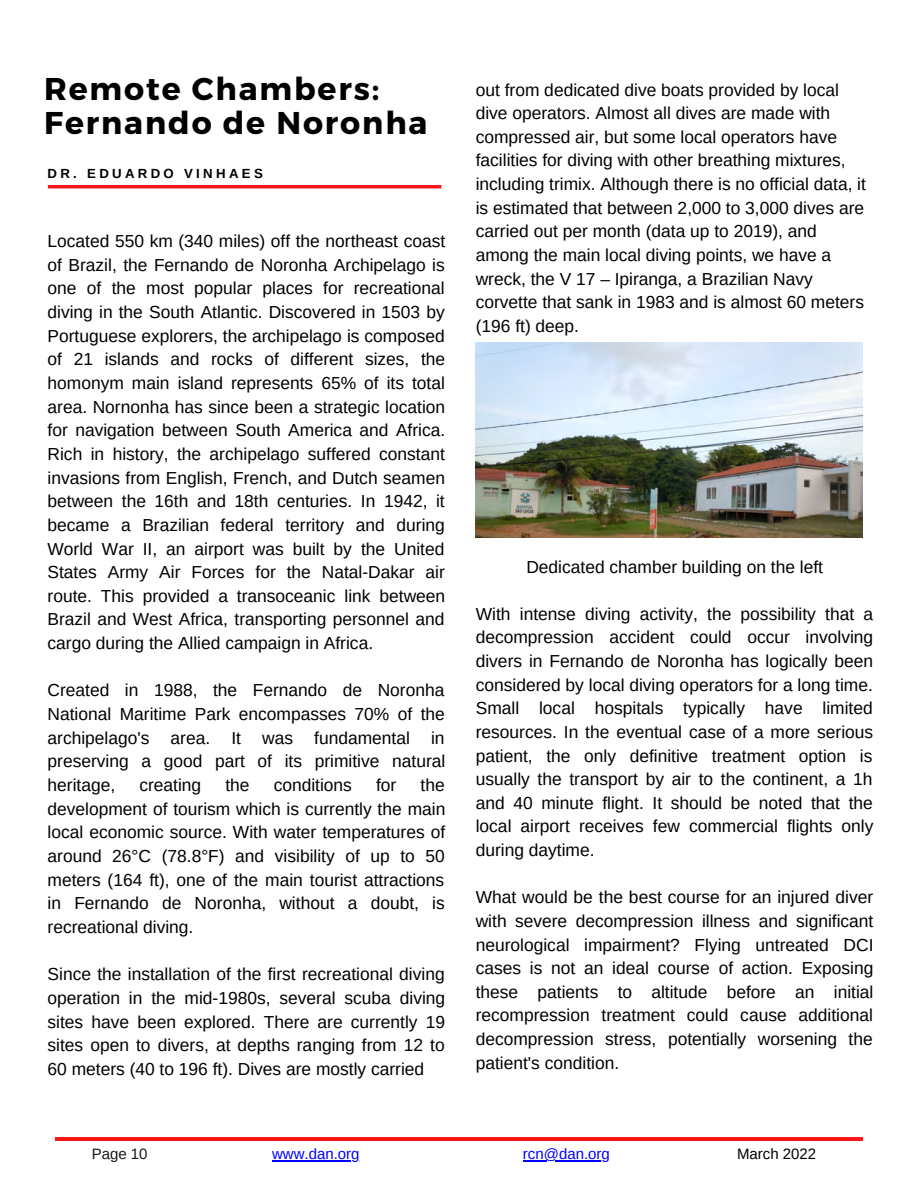
<style>
.page{position:relative;width:918px;height:1188px;background:#fff}
.page>*{position:absolute;margin:0;border:0;box-sizing:border-box;transform-origin:0 0}
.t1{font:700 31.5px/34.8px "Montserrat";letter-spacing:.06em;color:#000}
.t2{font:17.4px/23.7px "Arimo";color:#000;text-align:justify}
.t3{font:15px "Arimo";color:#00f}
.t4{font:15px "Arimo";color:#000}
.t5{font:15px "Arimo";color:#181818}
.t6{font:700 13.2px "Arimo";letter-spacing:.25em;color:#000}
</style>
<div class="page">
<hr style="left:55px;top:1137px;width:808px;height:3px;background:#ff1616">
<svg style="left:48px;top:185px;width:393px;height:3px"></svg>
<img style="left:476px;top:342px;width:387px;height:196px">
<hr style="left:523px;top:1160px;width:87px;height:1px;background:#00f">
<hr style="left:272px;top:1160px;width:88px;height:1px;background:#00f">
<h1 class="t1" style="left:44px;top:69px;width:385px">Remote Chambers:<br>Fernando de Noronha</h1>
<p class="t6" style="left:48px;top:166px;width:217px">DR. EDUARDO VINHAES</p>
<p class="t2" style="left:48px;top:229px;width:399px">Located 550 km (340 miles) off the northeast coast of Brazil, the Fernando de Noronha Archipelago is one of the most popular places for recreational diving in the South Atlantic. Discovered in 1503 by Portuguese explorers, the archipelago is composed of 21 islands and rocks of different sizes, the homonym main island represents 65% of its total area. Nornonha has since been a strategic location for navigation between South America and Africa.<br>Rich in history, the archipelago suffered constant invasions from English, French, and Dutch seamen between the 16th and 18th centuries. In 1942, it became a Brazilian federal territory and during World War II, an airport was built by the United States Army Air Forces for the Natal-Dakar air route. This provided a transoceanic link between Brazil and West Africa, transporting personnel and cargo during the Allied campaign in Africa.</p>
<p class="t2" style="left:48px;top:679px;width:399px">Created in 1988, the Fernando de Noronha National Maritime Park encompasses 70% of the archipelago's area. It was fundamental in preserving a good part of its primitive natural heritage,</p>
<p class="t2" style="left:48px;top:773px;width:399px;text-indent:373px">the development of tourism which is currently the main local economic source. With water temperatures of around 26°C (78.8°F) and visibility of up to 50 meters (164 ft), one of the main tourist attractions in Fernando de Noronha, without a doubt, is recreational diving.</p>
<p class="t2" style="left:48px;top:962px;width:399px">Since the installation of the first recreational diving operation in the mid-1980s, several scuba diving sites have been explored. There are currently 19 sites open to divers, at depths ranging from 12 to 60 meters (40 to 196 ft). Dives are mostly carried</p>
<p class="t2" style="left:139px;top:773px;width:63px">creating</p>
<p class="t2" style="left:225px;top:773px;width:26px">the</p>
<p class="t2" style="left:274px;top:773px;width:80px">conditions</p>
<p class="t2" style="left:376px;top:773px;width:22px">for</p>
<p class="t2" style="left:476px;top:78px;width:392px;text-align:left">out from dedicated dive boats provided by local dive operators. Almost all dives are made with compressed air, but some local operators have facilities for diving with other breathing mixtures, including trimix. Although there is no official data, it is estimated that between 2,000 to 3,000 dives are carried out per month (data up to 2019), and among the main local diving points, we have a wreck, the V 17 – Ipiranga, a Brazilian Navy corvette that sank in 1983 and is almost 60 meters (196 ft) deep.</p>
<p class="t2" style="left:526px;top:555px;width:298px">Dedicated chamber building on the left</p>
<p class="t2" style="left:476px;top:602px;width:399px">With intense diving activity, the possibility that a decompression accident could occur involving divers in Fernando de Noronha has logically been considered by local diving operators for a long time.<br>Small local hospitals typically have limited resources. In the eventual case of a more serious patient, the only definitive treatment option is usually the transport by air to the continent, a 1h and 40 minute flight. It should be noted that the local airport receives few commercial flights only during daytime.</p>
<p class="t2" style="left:476px;top:885px;width:399px">What would be the best course for an injured diver with severe decompression illness and significant neurological impairment? Flying untreated DCI cases is not an ideal course of action. Exposing these patients to altitude before an initial recompression treatment could cause additional decompression stress, potentially worsening the patient's condition.</p>
<p class="t5" style="left:92px;top:1146px;width:57px">Page 10</p>
<p class="t3" style="left:272px;top:1146px;width:89px">www.dan.org</p>
<p class="t3" style="left:523px;top:1146px;width:88px">rcn@dan.org</p>
<p class="t4" style="left:737px;top:1146px;width:81px">March 2022</p>
</div>
